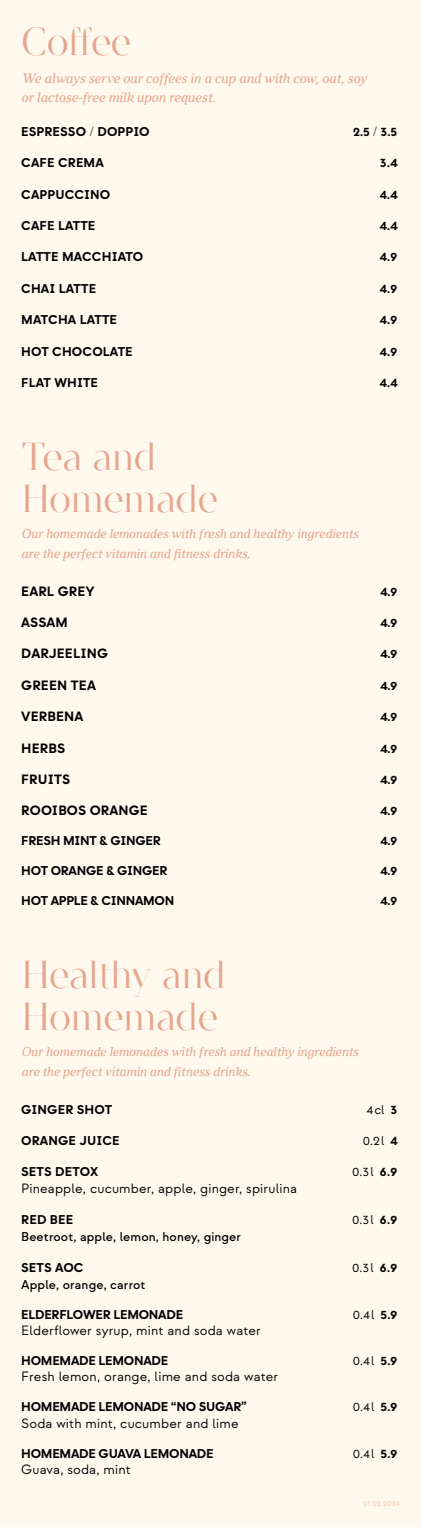
<style>
.page{position:relative;width:421px;height:1527px;background:#fff}
.page>*{position:absolute;margin:0;border:0;box-sizing:border-box;transform-origin:0 0}
.t1{font:39px/42px "Argesta Hairline";color:#e6a590}
.t2{font:13.5px "Strawford";letter-spacing:.01em;color:#000}
.t3{font:italic 13.5px/19.5px "Argesta Text";letter-spacing:-.01em;color:#e6a590}
.t4{font:700 13.5px "Strawford";letter-spacing:.01em;color:#000}
.t5{font:700 12.75px "Strawford";letter-spacing:-.02em;color:#000}
.t6{font:italic 12.75px/19.5px "Argesta Text";letter-spacing:-.01em;color:#e6a590}
.t7{font:700 12.75px "Strawford";letter-spacing:.01em;color:#000}
.t8{font:12.75px "Strawford";letter-spacing:.085em;color:#000}
.t9{font:500 12.75px "Strawford";letter-spacing:.01em;color:#000}
.t10{font:500 7.5px "Strawford";letter-spacing:.01em;color:#f4cfc1}
.s1{font-family:"Brandon Grotesque";font-weight:300;font-size:13.5px}
.s2{font-weight:700}
</style>
<div class="page">
<div style="left:0;top:0;width:421px;height:1526px;background:#fff9ed"></div>
<h1 class="t1" style="left:21px;top:21px;width:111px">Coffee</h1>
<p class="t3" style="left:21px;top:68px;width:347px">We always serve our coffees in a cup and with cow, oat, soy or lactose-free milk upon request.</p>
<p class="t7" style="left:21px;top:124px;width:130px">ESPRESSO <span class="s1">/</span> DOPPIO</p>
<p class="t5" style="left:353px;top:124px;width:46px">2.5 <span class="s1">/</span> 3.5</p>
<p class="t7" style="left:21px;top:155px;width:84px">CAFE CREMA</p>
<p class="t5" style="left:379px;top:155px;width:20px">3.4</p>
<p class="t7" style="left:21px;top:186px;width:91px">CAPPUCCINO</p>
<p class="t5" style="left:379px;top:186px;width:20px">4.4</p>
<p class="t7" style="left:21px;top:218px;width:76px">CAFE LATTE</p>
<p class="t5" style="left:379px;top:218px;width:20px">4.4</p>
<p class="t7" style="left:21px;top:249px;width:124px">LATTE MACCHIATO</p>
<p class="t5" style="left:379px;top:249px;width:20px">4.9</p>
<p class="t7" style="left:21px;top:281px;width:76px">CHAI LATTE</p>
<p class="t5" style="left:379px;top:281px;width:20px">4.9</p>
<p class="t7" style="left:21px;top:312px;width:97px">MATCHA LATTE</p>
<p class="t5" style="left:379px;top:312px;width:20px">4.9</p>
<p class="t7" style="left:21px;top:343px;width:113px">HOT CHOCOLATE</p>
<p class="t5" style="left:379px;top:343px;width:20px">4.9</p>
<p class="t7" style="left:21px;top:375px;width:78px">FLAT WHITE</p>
<p class="t5" style="left:379px;top:375px;width:20px">4.4</p>
<h1 class="t1" style="left:21px;top:436px;width:198px">Tea and<br>Homemade</h1>
<p class="t6" style="left:21px;top:524px;width:339px">Our homemade lemonades with fresh and healthy ingredients are the perfect vitamin and fitness drinks.</p>
<p class="t4" style="left:21px;top:582px;width:75px">EARL GREY</p>
<p class="t5" style="left:380px;top:583px;width:19px">4.9</p>
<p class="t4" style="left:21px;top:614px;width:48px">ASSAM</p>
<p class="t5" style="left:380px;top:615px;width:19px">4.9</p>
<p class="t4" style="left:21px;top:645px;width:88px">DARJEELING</p>
<p class="t5" style="left:380px;top:646px;width:19px">4.9</p>
<p class="t4" style="left:21px;top:677px;width:76px">GREEN TEA</p>
<p class="t5" style="left:380px;top:677px;width:19px">4.9</p>
<p class="t4" style="left:21px;top:708px;width:64px">VERBENA</p>
<p class="t5" style="left:380px;top:709px;width:19px">4.9</p>
<p class="t4" style="left:21px;top:739px;width:45px">HERBS</p>
<p class="t5" style="left:380px;top:740px;width:19px">4.9</p>
<p class="t4" style="left:21px;top:771px;width:50px">FRUITS</p>
<p class="t5" style="left:380px;top:771px;width:19px">4.9</p>
<p class="t4" style="left:21px;top:802px;width:128px">ROOIBOS ORANGE</p>
<p class="t5" style="left:380px;top:803px;width:19px">4.9</p>
<p class="t5" style="left:21px;top:833px;width:141px">FRESH MINT &amp; GINGER</p>
<p class="t5" style="left:380px;top:833px;width:19px">4.9</p>
<p class="t5" style="left:21px;top:863px;width:148px">HOT ORANGE &amp; GINGER</p>
<p class="t5" style="left:380px;top:863px;width:19px">4.9</p>
<p class="t5" style="left:21px;top:892px;width:155px">HOT APPLE &amp; CINNAMON</p>
<p class="t5" style="left:380px;top:892px;width:19px">4.9</p>
<h1 class="t1" style="left:21px;top:953px;width:206px">Healthy and<br>Homemade</h1>
<p class="t6" style="left:21px;top:1042px;width:339px">Our homemade lemonades with fresh and healthy ingredients are the perfect vitamin and fitness drinks.</p>
<p class="t7" style="left:21px;top:1101px;width:92px">GINGER SHOT</p>
<p class="t8" style="left:366px;top:1101px;width:33px">4cl <span class="s2">3</span></p>
<p class="t7" style="left:21px;top:1132px;width:100px">ORANGE JUICE</p>
<p class="t8" style="left:363px;top:1132px;width:36px">0.2l <span class="s2">4</span></p>
<p class="t7" style="left:21px;top:1164px;width:78px">SETS DETOX</p>
<p class="t8" style="left:352px;top:1164px;width:47px">0.3l <span class="s2">6.9</span></p>
<p class="t2" style="left:21px;top:1180px;width:277px">Pineapple, cucumber, apple, ginger, spirulina</p>
<p class="t5" style="left:21px;top:1212px;width:54px">RED BEE</p>
<p class="t8" style="left:352px;top:1212px;width:47px">0.3l <span class="s2">6.9</span></p>
<p class="t9" style="left:21px;top:1228px;width:221px">Beetroot, apple, lemon, honey, ginger</p>
<p class="t5" style="left:21px;top:1259px;width:64px">SETS AOC</p>
<p class="t8" style="left:352px;top:1260px;width:47px">0.3l <span class="s2">6.9</span></p>
<p class="t9" style="left:21px;top:1276px;width:126px">Apple, orange, carrot</p>
<p class="t5" style="left:21px;top:1306px;width:163px">ELDERFLOWER LEMONADE</p>
<p class="t8" style="left:353px;top:1306px;width:46px">0.4l <span class="s2">5.9</span></p>
<p class="t2" style="left:21px;top:1322px;width:241px">Elderflower syrup, mint and soda water</p>
<p class="t5" style="left:21px;top:1352px;width:149px">HOMEMADE LEMONADE</p>
<p class="t8" style="left:353px;top:1352px;width:46px">0.4l <span class="s2">5.9</span></p>
<p class="t2" style="left:21px;top:1368px;width:258px">Fresh lemon, orange, lime and soda water</p>
<p class="t5" style="left:21px;top:1399px;width:227px">HOMEMADE LEMONADE “NO SUGAR”</p>
<p class="t8" style="left:353px;top:1399px;width:46px">0.4l <span class="s2">5.9</span></p>
<p class="t2" style="left:21px;top:1415px;width:219px">Soda with mint, cucumber and lime</p>
<p class="t5" style="left:21px;top:1445px;width:194px">HOMEMADE GUAVA LEMONADE</p>
<p class="t8" style="left:353px;top:1445px;width:46px">0.4l <span class="s2">5.9</span></p>
<p class="t2" style="left:21px;top:1461px;width:111px">Guava, soda, mint</p>
<p class="t10" style="left:363px;top:1498px;width:38px">01.02.2024</p>
</div>
